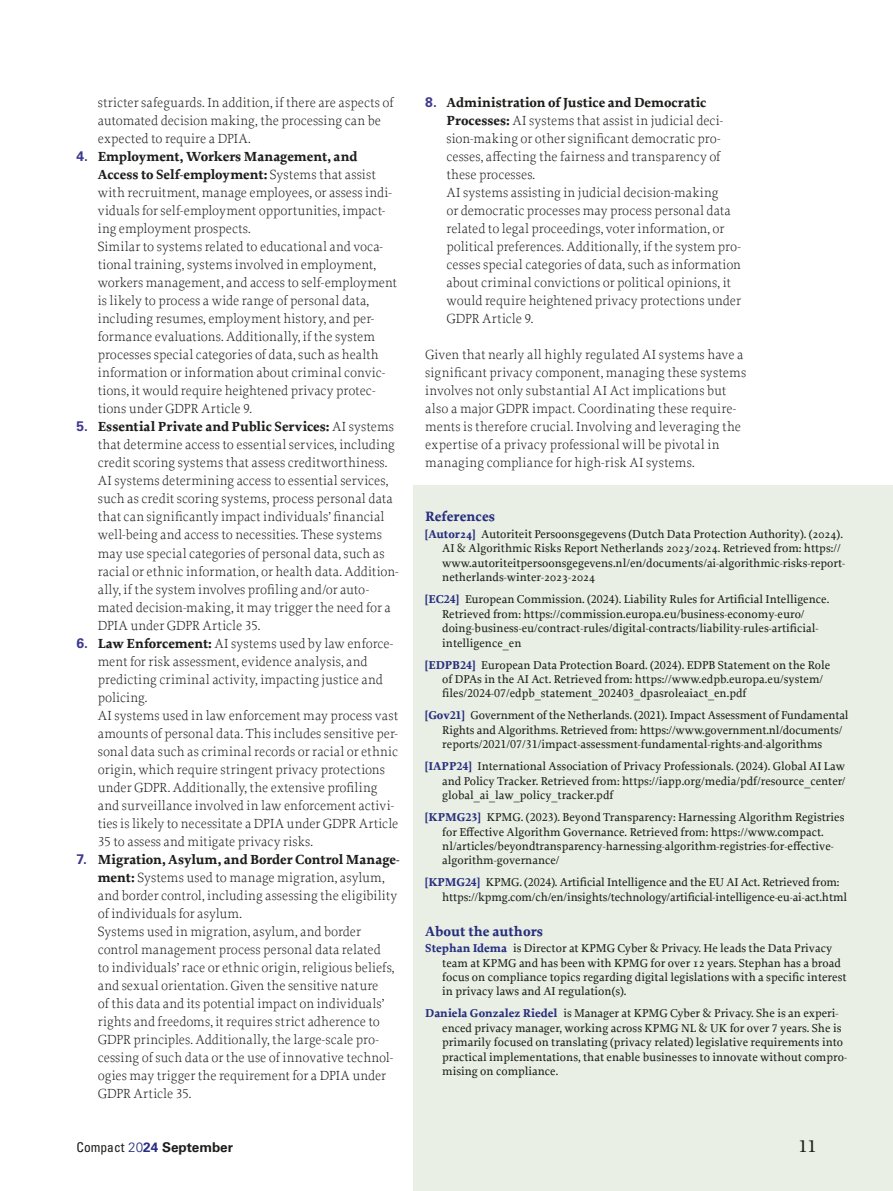
<style>
.page{position:relative;width:893px;height:1191px;background:#fff}
.page>*{position:absolute;margin:0;border:0;box-sizing:border-box;transform-origin:0 0}
.t1{font:500 18px "Proforma";color:#1d1d1b}
.Uitgelicht-Literatuur-Kop1{font:700 14.25px "Proforma";color:#272e7e}
.Alinea-eerste-EN{font:300 13.8px/18px "Proforma";color:#1d1d1b}
.t2{font:700 13.5px "Univers LT Std";color:#1d1d1b}
.Uitgelicht-Literatuur-Alinea{font:500 12px/14.4px "Proforma";color:#1d1d1b}
.Uitgelicht-Literatuur-Alinea-Eerste{font:500 12px/14.4px "Proforma";color:#1d1d1b}
.s1{font-family:"Univers LT Std";font-weight:700;color:#3d398e}
.s2{font-weight:700}
.s3{font-weight:700;color:#272e7e}
.s4{font-weight:400;font-stretch:condensed}
.s5{font-weight:300;color:#272e7e}
.s6{color:#272e7e}
</style>
<div class="page">
<div style="left:414px;top:485px;width:479px;height:706px;background:#e9efe4"></div>
<p class="Alinea-eerste-EN" style="left:98px;top:94px;width:297px">stricter safeguards. In addition, if there are aspects of automated decision making, the processing can be expected to require a DPIA.</p>
<p class="Alinea-eerste-EN" style="left:98px;top:148px;width:301px;text-indent:-21px"><span class="s1">4.</span> <span class="s2">Employment, Workers Management, and Access to Self-employment:</span> Systems that assist with recruitment, manage employees, or assess indi&shy;viduals for self-employment opportunities, impact&shy;ing employment prospects.<br>Similar to systems related to educational and voca&shy;tional training, systems involved in employment, workers management, and access to self-employment is likely to process a wide range of personal data, including resumes, employment history, and per&shy;formance evaluations. Additionally, if the system processes special categories of data, such as health information or information about criminal convic&shy;tions, it would require heightened privacy protec&shy;tions under GDPR Article 9.</p>
<p class="Alinea-eerste-EN" style="left:98px;top:418px;width:302px;text-indent:-21px"><span class="s1">5.</span> <span class="s2">Essential Private and Public Services:</span> AI systems that determine access to essential services, including credit scoring systems that assess creditworthiness.<br>AI systems determining access to essential services, such as credit scoring systems, process personal data that can significantly impact individuals’ financial well-being and access to necessities. These systems may use special categories of personal data, such as racial or ethnic information, or health data. Addition&shy;ally, if the system involves profiling and/or auto&shy;mated decision-making, it may trigger the need for a DPIA under GDPR Article 35.</p>
<p class="Alinea-eerste-EN" style="left:98px;top:634px;width:302px;text-indent:-21px"><span class="s1">6.</span> <span class="s2">Law Enforcement:</span> AI systems used by law enforce&shy;ment for risk assessment, evidence analysis, and predicting criminal activity, impacting justice and policing.<br>AI systems used in law enforcement may process vast amounts of personal data. This includes sensitive per&shy;sonal data such as criminal records or racial or ethnic origin, which require stringent privacy protections under GDPR. Additionally, the extensive profiling and surveillance involved in law enforcement activi&shy;ties is likely to necessitate a DPIA under GDPR Article 35 to assess and mitigate privacy risks.</p>
<p class="Alinea-eerste-EN" style="left:98px;top:850px;width:303px;text-indent:-21px"><span class="s1">7.</span> <span class="s2">Migration, Asylum, and Border Control Manage&shy;ment:</span> Systems used to manage migration, asylum, and border control, including assessing the eligibility of individuals for asylum.<br>Systems used in migration, asylum, and border control management process personal data related<br>to individuals’ race or ethnic origin, religious beliefs, and sexual orientation. Given the sensitive nature<br>of this data and its potential impact on individuals’ rights and freedoms, it requires strict adherence to GDPR principles. Additionally, the large-scale pro&shy;cessing of such data or the use of innovative technol&shy;ogies may trigger the requirement for a DPIA under GDPR Article 35.</p>
<p class="Alinea-eerste-EN" style="left:446px;top:94px;width:296px;text-indent:-21px"><span class="s1">8.</span> <span class="s2">Administration of Justice and Democratic Processes:</span> AI systems that assist in judicial deci&shy;sion-making or other significant democratic pro&shy;cesses, affecting the fairness and transparency of these processes.<br>AI systems assisting in judicial decision-making<br>or democratic processes may process personal data related to legal proceedings, voter information, or political preferences. Additionally, if the system pro&shy;cesses special categories of data, such as information about criminal convictions or political opinions, it would require heightened privacy protections under GDPR Article 9.</p>
<p class="Alinea-eerste-EN" style="left:425px;top:346px;width:322px">Given that nearly all highly regulated AI systems have a significant privacy component, managing these systems involves not only substantial AI Act implications but also a major GDPR impact. Coordinating these require&shy;ments is therefore crucial. Involving and leveraging the expertise of a privacy professional will be pivotal in managing compliance for high-risk AI systems.</p>
<p class="Uitgelicht-Literatuur-Kop1" style="left:425px;top:508px;width:71px">References</p>
<p class="Uitgelicht-Literatuur-Alinea-Eerste" style="left:442px;top:527px;width:405px;text-indent:-17px"><span class="s3">[Autor24]</span> Autoriteit Persoonsgegevens (Dutch Data Protection Authority). (2024).<br>AI &amp; Algorithmic Risks Report Netherlands 2023/2024. Retrieved from: https:// www.autoriteitpersoonsgegevens.nl/en/documents/ai-algorithmic-risks-report&shy;netherlands-winter-2023-2024</p>
<p class="Uitgelicht-Literatuur-Alinea" style="left:442px;top:592px;width:389px;text-indent:-17px"><span class="s3">[EC24]</span> European Commission. (2024). Liability Rules for Artificial Intelligence.<br>Retrieved from: https://commission.europa.eu/business-economy-euro/ doing-business-eu/contract-rules/digital-contracts/liability-rules-artificial&shy;intelligence_en</p>
<p class="Uitgelicht-Literatuur-Alinea" style="left:442px;top:657px;width:389px;text-indent:-17px"><span class="s3">[EDPB24]</span> European Data Protection Board. (2024). EDPB Statement on the Role of DPAs in the AI Act. Retrieved from: https://www.edpb.europa.eu/system/ files/2024-07/edpb_statement_202403_dpasroleaiact_en.pdf</p>
<p class="Uitgelicht-Literatuur-Alinea" style="left:442px;top:708px;width:408px;text-indent:-17px"><span class="s3">[Gov21]</span> Government of the Netherlands. (2021). Impact Assessment of Fundamental<br>Rights and Algorithms. Retrieved from: https://www.government.nl/documents/ reports/2021/07/31/impact-assessment-fundamental-rights-and-algorithms</p>
<p class="Uitgelicht-Literatuur-Alinea" style="left:442px;top:759px;width:405px;text-align:justify;text-indent:-17px"><span class="s3">[IAPP24]</span> International Association of Privacy Professionals. (2024). Global AI Law and Policy Tracker. Retrieved from: https://iapp.org/media/pdf/resource_center/ global_ai_law_policy_tracker.pdf</p>
<p class="Uitgelicht-Literatuur-Alinea" style="left:442px;top:810px;width:404px;text-indent:-17px"><span class="s3">[KPMG23]</span> KPMG. (2023). Beyond Transparency: Harnessing Algorithm Registries for Effective Algorithm Governance. Retrieved from: https://www.compact. nl/articles/beyondtransparency-harnessing-algorithm-registries-for-effective&shy;algorithm-governance/</p>
<p class="Uitgelicht-Literatuur-Alinea" style="left:442px;top:875px;width:406px;text-indent:-17px"><span class="s3">[KPMG24]</span> KPMG. (2024). Artificial Intelligence and the EU AI Act. Retrieved from: https://kpmg.com/ch/en/insights/technology/artificial-intelligence-eu-ai-act.html</p>
<p class="Uitgelicht-Literatuur-Kop1" style="left:425px;top:922px;width:119px">About the authors</p>
<p class="Uitgelicht-Literatuur-Alinea-Eerste" style="left:442px;top:941px;width:406px;text-indent:-17px"><span class="s3">Stephan Idema</span> is Director at KPMG Cyber &amp; Privacy. He leads the Data Privacy team at KPMG and has been with KPMG for over 12 years. Stephan has a broad focus on compliance topics regarding digital legislations with a specific interest in privacy laws and AI regulation(s).</p>
<p class="Uitgelicht-Literatuur-Alinea" style="left:442px;top:1006px;width:406px;text-indent:-17px"><span class="s3">Daniela Gonzalez Riedel</span> is Manager at KPMG Cyber &amp; Privacy. She is an experi&shy;enced privacy manager, working across KPMG NL &amp; UK for over 7 years. She is primarily focused on translating (privacy related) legislative requirements into practical implementations, that enable businesses to innovate without compro&shy;mising on compliance.</p>
<p class="t2" style="left:77px;top:1139px;width:158px"><span class="s4">Compact</span> <span class="s5">20</span><span class="s6">24</span> September</p>
<h1 class="t1" style="left:798px;top:1134px;width:19px">11</h1>
</div>
